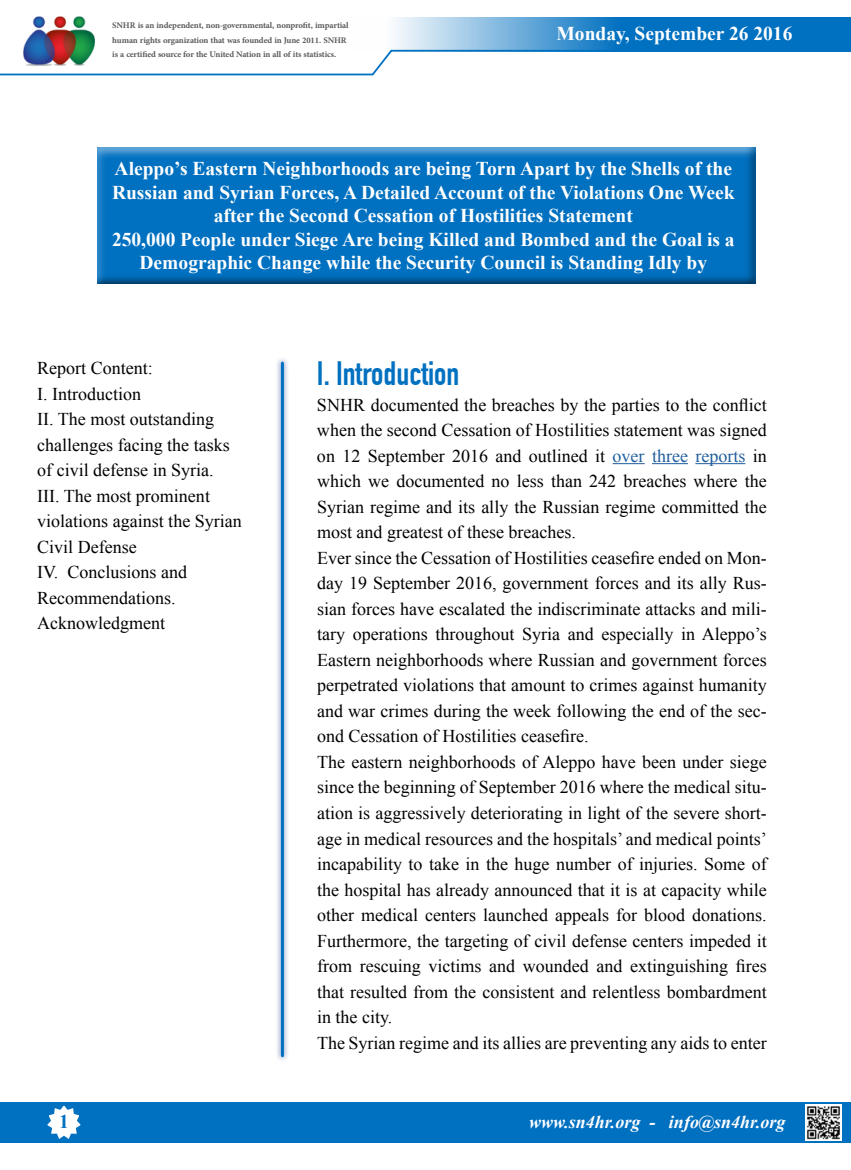
<style>
.page{position:relative;width:851px;height:1170px;background:#fff}
.page>*{position:absolute;margin:0;border:0;box-sizing:border-box;transform-origin:0 0}
.t1{font:700 33px "DIN Condensed";color:#0070c0}
.t2{font:700 19.5px/23.4px "Times New Roman";color:#fff;text-align:center}
.t3{font:700 19.5px "Times New Roman";color:#0070c0}
.t4{font:18px/25.5px "Times New Roman";color:#000}
.t5{font:italic 700 18px "Times New Roman";color:#fff}
.t6{font:700 12px/14.4px "Adobe Arabic";letter-spacing:-.01em;color:#58595b}
.s1{color:#215e9e}
</style>
<div class="page">
<img style="left:23px;top:16px;width:72px;height:33px">
<div style="left:0;top:1101px;width:850px;height:41px;background:#0070c0"></div>
<svg style="left:44px;top:1101px;width:40px;height:38px"></svg>
<svg style="left:0;top:49px;width:392px;height:27px"></svg>
<img style="left:805px;top:1104px;width:36px;height:36px">
<div style="left:87px;top:140px;width:680px;height:144px;background:#000;opacity:.75"></div>
<svg style="left:349px;top:17px;width:501px;height:35px;background:#4b9ad2"></svg>
<hr style="left:612px;top:463px;width:32px;height:1px;background:#215e9e">
<hr style="left:652px;top:463px;width:36px;height:1px;background:#215e9e">
<hr style="left:695px;top:463px;width:50px;height:1px;background:#215e9e">
<div style="left:275px;top:356px;width:14px;height:705px;background:#234190;opacity:.75"></div>
<hr style="left:281px;top:363px;width:3px;height:692px;background:#0070c0">
<p class="t6" style="left:112px;top:17px;width:238px">SNHR anis independent, non-governmental, nonprofit, impartial human rights organization that was founded in June 2011. SNHR<br>ais certified source for the United Nation in all of its statistics.</p>
<p class="t2" style="left:556px;top:21px;width:237px">Monday, September 26 2016</p>
<p class="t2" style="left:112px;top:157px;width:624px">Aleppo s’ Eastern Neighborhoods are being Torn Apart by the Shells of the Russian and Syrian Forces A, Detailed Account of the Violations One Week after the Second Cessation of Hostilities Statement<br>250,000 People under Siege Are being Killed and Bombed and the Goal is a Demographic Change while the Security Council is Standing Idly by</p>
<p class="t4" style="left:37px;top:355px;width:117px">Report Content:</p>
<p class="t4" style="left:37px;top:380px;width:105px">.I Introduction</p>
<p class="t4" style="left:37px;top:406px;width:178px">II. The most outstanding</p>
<p class="t4" style="left:37px;top:431px;width:194px">challenges facing the tasks</p>
<p class="t4" style="left:37px;top:457px;width:178px">of civil defense in Syria.</p>
<p class="t4" style="left:37px;top:482px;width:174px">III. The most prominent</p>
<p class="t4" style="left:37px;top:508px;width:206px">violations against the Syrian</p>
<p class="t4" style="left:37px;top:533px;width:101px">Civil Defense</p>
<p class="t4" style="left:67px;top:559px;width:121px">Conclusions and</p>
<p class="t4" style="left:37px;top:559px;width:140px">IV.<br>Recommendations.<br>Acknowledgment</p>
<p class="t3" style="left:59px;top:1107px;width:11px">1</p>
<h1 class="t1" style="left:317px;top:354px;width:144px">.I Introduction</h1>
<p class="t4" style="left:317px;top:391px;width:451px;text-align:justify">SNHR documented the breaches by the parties to the conflict when the second Cessation of Hostilities statement was signed on 12 September 2016 and outlined it <span class="s1">over three reports</span> in which we documented no less than 242 breaches where the Syrian regime and its ally the Russian regime committed the most and greatest of these breaches.</p>
<p class="t4" style="left:317px;top:544px;width:451px">Ever since the Cessation of Hostilities ceasefire ended on Mon-</p>
<p class="t4" style="left:317px;top:570px;width:451px">day 19 September 2016, government forces and its ally Rus-</p>
<p class="t4" style="left:317px;top:595px;width:451px">sian forces have escalated the indiscriminate attacks and mili-</p>
<p class="t4" style="left:317px;top:621px;width:451px">tary operations throughout Syria and especially in Aleppo s’</p>
<p class="t4" style="left:317px;top:646px;width:451px">Eastern neighborhoods where Russian and government forces perpetrated violations that amount to crimes against humanity</p>
<p class="t4" style="left:317px;top:723px;width:273px">ond Cessation of Hostilities ceasefire.</p>
<p class="t4" style="left:317px;top:697px;width:451px">and war crimes during the week following the end of the sec-</p>
<p class="t4" style="left:317px;top:748px;width:451px">The eastern neighborhoods of Aleppo have been under siege</p>
<p class="t4" style="left:317px;top:774px;width:451px">since the beginning of September 2016 where the medical situ-</p>
<p class="t4" style="left:317px;top:799px;width:451px">ation is aggressively deteriorating in light of the severe short-</p>
<p class="t4" style="left:317px;top:825px;width:451px">age in medical resources and the hospitals’and medical points‘</p>
<p class="t4" style="left:317px;top:850px;width:451px">incapability to take in the huge number of injuries. Some of the hospital has already announced that isit at capacity while other medical centers launched appeals for blood donations.<br>Furthermore, the targeting of civil defense centers impeded it from rescuing victims and wounded and extinguishing fires that resulted from the consistent and relentless bombardment in the city.<br>The Syrian regime and its allies are preventing any aids to enter</p>
<p class="t5" style="left:529px;top:1108px;width:113px">www.sn4hr.org</p>
<p class="t5" style="left:649px;top:1108px;width:7px">-</p>
<p class="t5" style="left:669px;top:1108px;width:118px">info@sn4hr.org</p>
</div>
